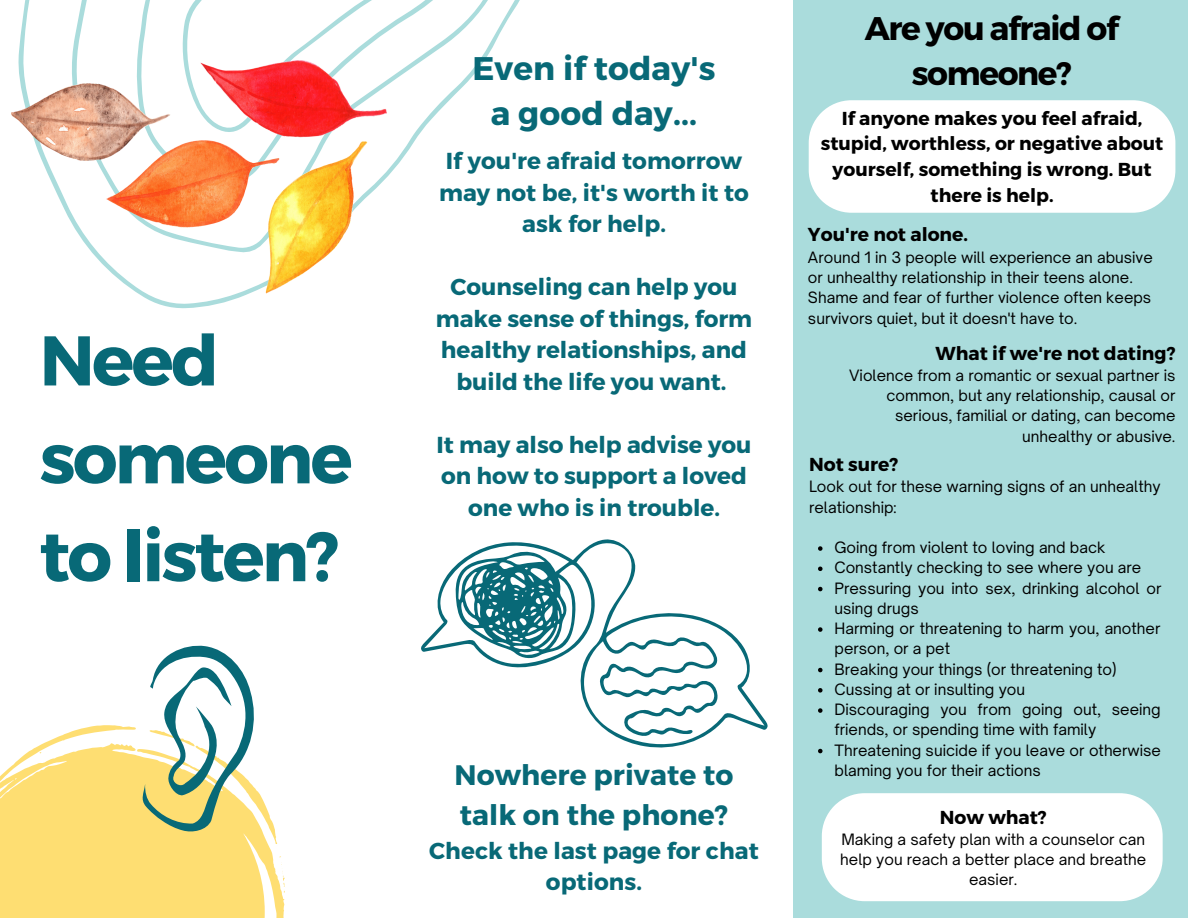
<style>
.page{position:relative;width:1188px;height:918px;background:#aadcdc}
.page>*{position:absolute;margin:0;border:0;box-sizing:border-box;transform-origin:0 0}
.t1{font:700 70.2px/97.8px "Montserrat";letter-spacing:-.04em;color:#086977}
.t2{font:700 32.7px/45px "Montserrat";letter-spacing:.005em;color:#086977;text-align:center}
.t3{font:700 32.7px/45px "Montserrat";letter-spacing:-.04em;color:#000;text-align:center}
.t4{font:700 28.2px/39.3px "Montserrat";letter-spacing:.005em;color:#086977}
.t5{font:700 23.1px/31.5px "Montserrat";color:#086977;text-align:center}
.t6{font:700 18.75px/25.8px "Montserrat";color:#000;text-align:center}
.t7{font:15px/20.2px "Open Sauce One";color:#000}
</style>
<div class="page">
<div style="left:0;top:0;width:793px;height:918px;background:#fff"></div>
<svg style="left:0;top:725px;width:285px;height:193px;background:#fee286"></svg>
<svg style="left:279px;top:856px;width:6px;height:42px"></svg>
<svg style="left:140px;top:645px;width:138px;height:201px"></svg>
<svg style="left:11px;top:0;width:509px;height:309px"></svg>
<img style="left:12px;top:60px;width:375px;height:233px">
<svg style="left:421px;top:539px;width:346px;height:208px"></svg>
<div style="left:809px;top:100px;width:366px;height:113px;background:#fff"></div>
<svg style="left:818px;top:546px;width:5px;height:5px"></svg>
<svg style="left:818px;top:567px;width:5px;height:4px"></svg>
<svg style="left:818px;top:587px;width:5px;height:4px"></svg>
<svg style="left:818px;top:627px;width:5px;height:5px"></svg>
<svg style="left:818px;top:668px;width:5px;height:4px"></svg>
<svg style="left:818px;top:688px;width:5px;height:5px"></svg>
<svg style="left:818px;top:708px;width:5px;height:5px"></svg>
<svg style="left:818px;top:749px;width:5px;height:4px"></svg>
<div style="left:822px;top:793px;width:341px;height:108px;background:#fff"></div>
<h1 class="t1" style="left:40px;top:308px;width:315px">Need someone to listen?</h1>
<h2 class="t2" style="left:472px;top:44px;width:245px">Even if today's a good day...</h2>
<h3 class="t5" style="left:439px;top:144px;width:312px">If you're afraid tomorrow may not be, it's worth it to ask for help.</h3>
<h3 class="t5" style="left:436px;top:270px;width:318px">Counseling can help you make sense of things, form healthy relationships, and build the life you want.</h3>
<h3 class="t5" style="left:437px;top:428px;width:317px">It may also help advise you on how to support a loved one who is in trouble.</h3>
<h3 class="t4" style="left:454px;top:754px;width:281px">Nowhere private to talk on the phone?</h3>
<h3 class="t5" style="left:429px;top:833px;width:331px">Check the last page for chat options.</h3>
<h2 class="t3" style="left:865px;top:4px;width:256px">Are you afraid of someone?</h2>
<p class="t6" style="left:821px;top:104px;width:344px">If anyone makes you feel afraid, stupid, worthless, or negative about yourself, something is wrong. But there is help.</p>
<p class="t6" style="left:808px;top:221px;width:162px">You're not alone.</p>
<p class="t7" style="left:808px;top:247px;width:346px">Around 1 in 3 people will experience an abusive or unhealthy relationship in their teens alone.<br>Shame and fear of further violence often keeps survivors quiet, but it doesn't have to.</p>
<p class="t6" style="left:936px;top:339px;width:241px">What if we're not dating?</p>
<p class="t7" style="left:849px;top:365px;width:328px;text-align:right">Violence from a romantic or sexual partner is common, but any relationship, causal or serious, familial or dating, can become unhealthy or abusive.</p>
<p class="t6" style="left:809px;top:450px;width:91px">Not sure?</p>
<p class="t7" style="left:809px;top:476px;width:353px">Look out for these warning signs of an unhealthy relationship:</p>
<p class="t7" style="left:835px;top:537px;width:329px">Going from violent to loving and back Constantly checking to see where you are Pressuring you into sex, drinking alcohol or using drugs<br>Harming or threatening to harm you, another person, or a pet<br>Breaking your things (or threatening to)<br>Cussing at or insulting you<br>Discouraging you from going out, seeing friends, or spending time with family Threatening suicide if you leave or otherwise blaming you for their actions</p>
<p class="t6" style="left:940px;top:803px;width:109px">Now what?</p>
<p class="t7" style="left:840px;top:829px;width:308px;text-align:center">Making a safety plan with a counselor can help you reach a better place and breathe easier.</p>
</div>
